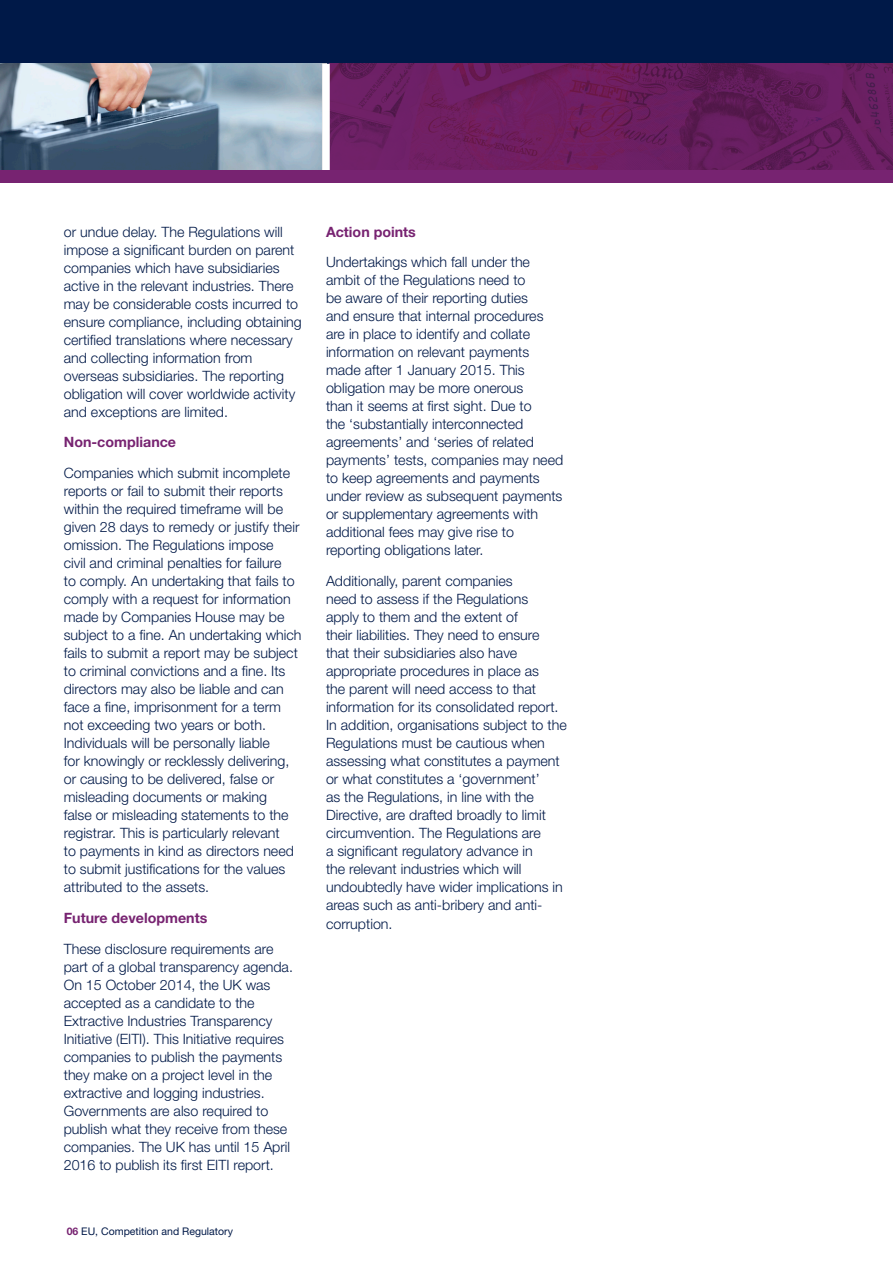
<style>
.page{position:relative;width:893px;height:1263px;background:#fff}
.page>*{position:absolute;margin:0;border:0;box-sizing:border-box;transform-origin:0 0}
.Body_Copy{font:300 14.25px/18px "Helvetica Neue";color:#001948}
.Body_Copy-2{font:700 14.25px "Helvetica Neue";color:#772371}
.t1{font:10.5px "Helvetica Neue";color:#001948}
.s1{font-weight:700;color:#772371}
</style>
<div class="page">
<div style="left:0;top:0;width:893px;height:170px;background:#001948"></div>
<img style="left:0;top:64px;width:322px;height:106px">
<img style="left:330px;top:64px;width:563px;height:106px">
<div style="left:322px;top:64px;width:8px;height:106px;background:#fff"></div>
<div style="left:0;top:170px;width:893px;height:13px;background:#772371"></div>
<p class="Body_Copy" style="left:64px;top:222px;width:240px">or undue delay. The Regulations will impose a significant burden on parent companies which have subsidiaries active in the relevant industries. There may be considerable costs incurred to ensure compliance, including obtaining certified translations where necessary and collecting information from overseas subsidiaries. The reporting obligation will cover worldwide activity and exceptions are limited.</p>
<p class="Body_Copy-2" style="left:64px;top:433px;width:114px">Non-compliance</p>
<p class="Body_Copy" style="left:64px;top:464px;width:239px">Companies which submit incomplete reports or fail to submit their reports within the required timeframe will be given 28 days to remedy or justify their omission. The Regulations impose<br>civil and criminal penalties for failure<br>to comply. An undertaking that fails to comply with a request for information made by Companies House may be subject to a fine. An undertaking which fails to submit a report may be subject to criminal convictions and a fine. Its directors may also be liable and can face a fine, imprisonment for a term not exceeding two years or both.<br>Individuals will be personally liable<br>for knowingly or recklessly delivering, or causing to be delivered, false or misleading documents or making<br>false or misleading statements to the registrar. This is particularly relevant<br>to payments in kind as directors need to submit justifications for the values attributed to the assets.</p>
<p class="Body_Copy-2" style="left:64px;top:909px;width:145px">Future developments</p>
<p class="Body_Copy" style="left:64px;top:939px;width:231px">These disclosure requirements are part of a global transparency agenda.<br>On 15 October 2014, the UK was accepted as a candidate to the Extractive Industries Transparency Initiative (EITI). This Initiative requires companies to publish the payments they make on a project level in the extractive and logging industries.<br>Governments are also required to publish what they receive from these companies. The UK has until 15 April 2016 to publish its first EITI report.</p>
<p class="t1" style="left:67px;top:1225px;width:168px"><span class="s1">06</span> EU, Competition and Regulatory</p>
<p class="Body_Copy-2" style="left:326px;top:223px;width:91px">Action points</p>
<p class="Body_Copy" style="left:326px;top:253px;width:239px">Undertakings which fall under the ambit of the Regulations need to<br>be aware of their reporting duties<br>and ensure that internal procedures are in place to identify and collate information on relevant payments made after 1 January 2015. This obligation may be more onerous<br>than it seems at first sight. Due to<br>the ‘substantially interconnected agreements’ and ‘series of related payments’ tests, companies may need to keep agreements and payments under review as subsequent payments or supplementary agreements with additional fees may give rise to reporting obligations later.</p>
<p class="Body_Copy" style="left:326px;top:572px;width:242px">Additionally, parent companies<br>need to assess if the Regulations<br>apply to them and the extent of<br>their liabilities. They need to ensure<br>that their subsidiaries also have appropriate procedures in place as<br>the parent will need access to that information for its consolidated report.<br>In addition, organisations subject to the Regulations must be cautious when assessing what constitutes a payment or what constitutes a ‘government’<br>as the Regulations, in line with the Directive, are drafted broadly to limit circumvention. The Regulations are<br>a significant regulatory advance in<br>the relevant industries which will undoubtedly have wider implications in areas such as anti-bribery and anti&shy;corruption.</p>
</div>
